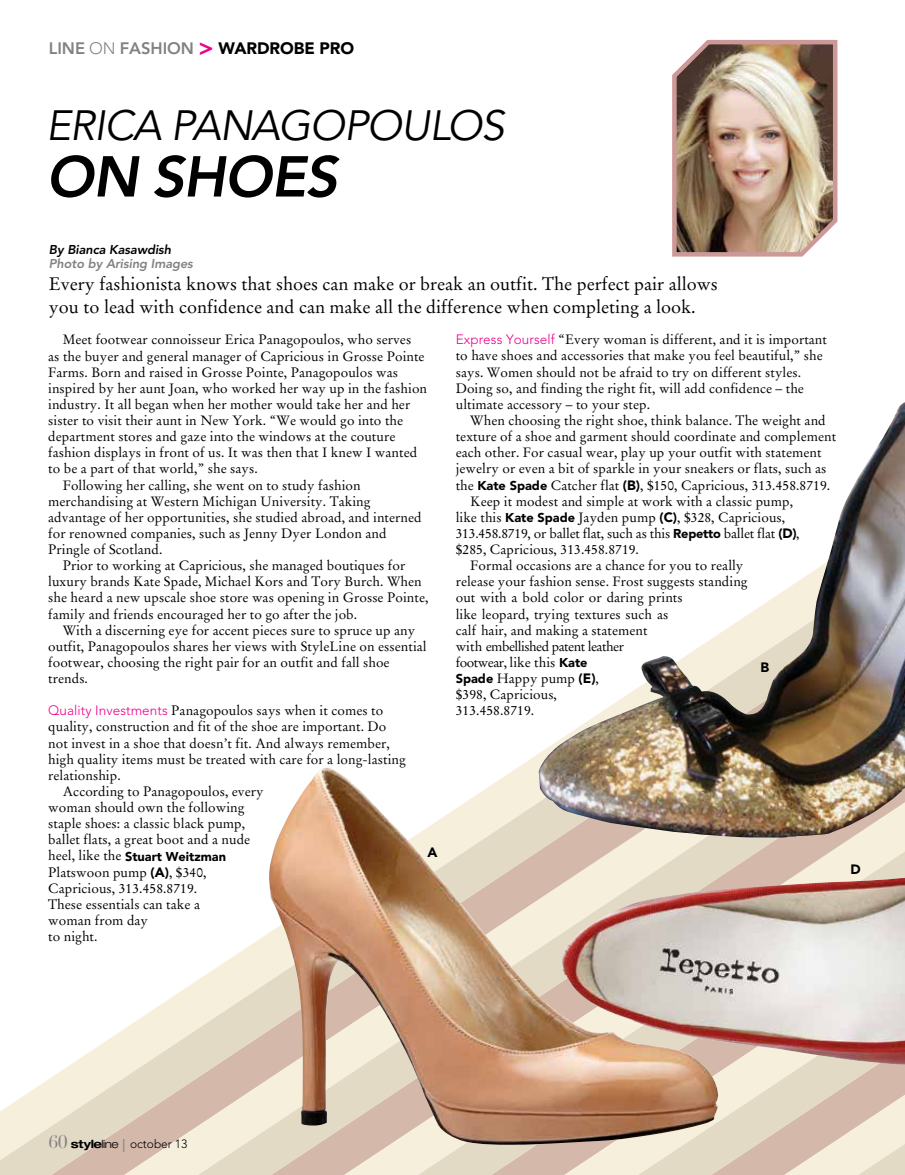
<style>
.page{position:relative;width:905px;height:1175px;background:#fff}
.page>*{position:absolute;margin:0;border:0;box-sizing:border-box;transform-origin:0 0}
.t1{font:italic 800 57px "Avenir LT Pro";letter-spacing:-.015em;color:#000}
.t2{font:italic 42px "Avenir LT Pro";letter-spacing:-.03em;color:#000}
.t3{font:18px/22.5px "Stempel Garamond LT Std";color:#000}
.t4{font:800 16.5px "Avenir LT Pro";letter-spacing:-.005em;color:#808285}
.t5{font:13.5px/16px "Stempel Garamond LT Std";letter-spacing:.005em;color:#000}
.t6{font:13.5px "Stempel Garamond LT Std";letter-spacing:-.015em;color:#000}
.t7{font:13.5px "Stempel Garamond LT Std";letter-spacing:-.035em;color:#000}
.t8{font:900 13.5px "Avenir LT Pro";color:#000}
.t9{font:900 12.75px "Avenir LT Pro";color:#000}
.t10{font:italic 800 12.75px "Avenir LT Pro";letter-spacing:-.005em;color:#808285}
.t11{font:italic 800 12.75px "Avenir LT Pro";letter-spacing:-.005em;color:#000}
.t12{font:300 12px "Avenir LT Pro";letter-spacing:-.005em;color:#000}
.s1{font-weight:300}
.s2{font-size:24px;color:#ec008c}
.s3{font-weight:900;color:#000}
.s4{font-family:"Avenir LT Pro";font-weight:300;color:#ec008c}
.s5{font-family:"Stempel Garamond LT Std";font-weight:400;font-size:13.5px}
.s6{font-family:"Avenir LT Pro";font-weight:900}
.s7{font-family:"Avenir LT Pro";font-weight:900;font-size:12.75px}
.s8{font-family:"Didot LT Std";font-weight:400;font-size:18px;color:#808285}
.s9{font-family:"Helvetica Neue LT Pro";font-weight:700;font-stretch:expanded;font-size:11.25px}
.s10{font-family:"Helvetica Neue LT Pro";font-stretch:expanded;font-size:11.25px}
.s11{font-size:17.25px;color:#808285}
</style>
<div class="page">
<svg style="left:0;top:1066px;width:69px;height:108px"></svg>
<svg style="left:69px;top:1017px;width:73px;height:157px"></svg>
<svg style="left:142px;top:969px;width:73px;height:205px"></svg>
<svg style="left:215px;top:934px;width:74px;height:240px"></svg>
<svg style="left:362px;top:1145px;width:73px;height:29px;fill:#f5efdc"></svg>
<svg style="left:435px;top:1145px;width:74px;height:29px;fill:#e3dac5"></svg>
<svg style="left:509px;top:754px;width:73px;height:420px;fill:#d4b9ab"></svg>
<svg style="left:582px;top:1145px;width:73px;height:29px;fill:#f5efdc"></svg>
<svg style="left:729px;top:837px;width:73px;height:337px"></svg>
<svg style="left:802px;top:837px;width:73px;height:337px"></svg>
<svg style="left:875px;top:837px;width:29px;height:337px"></svg>
<img style="left:538px;top:402px;width:366px;height:435px">
<img style="left:268px;top:767px;width:450px;height:378px">
<img style="left:672px;top:39px;width:166px;height:218px">
<img style="left:561px;top:877px;width:343px;height:187px">
<p class="t4" style="left:49px;top:38px;width:306px">LINE <span class="s1">ON</span> FASHION <span class="s2">&gt;</span> <span class="s3">WARDROBE PRO</span></p>
<h2 class="t2" style="left:46px;top:100px;width:460px">ERICA PANAGOPOULOS</h2>
<h1 class="t1" style="left:46px;top:143px;width:293px">ON SHOES</h1>
<p class="t11" style="left:49px;top:241px;width:124px">By Bianca Kasawdish</p>
<p class="t10" style="left:49px;top:255px;width:145px">Photo by Arising Images</p>
<h3 class="t3" style="left:49px;top:273px;width:670px">Every fashionista knows that shoes can make or break an outfit. The perfect pair allows you to lead with confidence and can make all the difference when completing a look.</h3>
<p class="t5" style="left:63px;top:332px;width:350px">Meet footwear connoisseur Erica Panagopoulos, who serves</p>
<p class="t5" style="left:48px;top:348px;width:378px">as the buyer and general manager of Capricious in Grosse Pointe</p>
<p class="t5" style="left:48px;top:364px;width:351px">Farms. Born and raised in Grosse Pointe, Panagopoulos was</p>
<p class="t5" style="left:48px;top:380px;width:380px">inspired by her aunt Joan, who worked her way up in the fashion</p>
<p class="t5" style="left:48px;top:396px;width:363px">industry. It all began when her mother would take her and her</p>
<p class="t5" style="left:48px;top:412px;width:356px">sister to visit their aunt in New York. “We would go into the</p>
<p class="t5" style="left:48px;top:428px;width:348px">department stores and gaze into the windows at the couture</p>
<p class="t5" style="left:48px;top:445px;width:370px">fashion displays in front of us. It was then that I knew I wanted</p>
<p class="t5" style="left:48px;top:461px;width:211px">to be a part of that world,” she says.</p>
<p class="t5" style="left:63px;top:477px;width:299px">Following her calling, she went on to study fashion</p>
<p class="t5" style="left:48px;top:493px;width:324px">merchandising at Western Michigan University. Taking</p>
<p class="t5" style="left:48px;top:509px;width:375px">advantage of her opportunities, she studied abroad, and interned</p>
<p class="t5" style="left:48px;top:525px;width:340px">for renowned companies, such as Jenny Dyer London and</p>
<p class="t5" style="left:48px;top:541px;width:116px">Pringle of Scotland.</p>
<p class="t5" style="left:63px;top:557px;width:344px">Prior to working at Capricious, she managed boutiques for</p>
<p class="t5" style="left:48px;top:573px;width:375px">luxury brands Kate Spade, Michael Kors and Tory Burch. When</p>
<p class="t5" style="left:48px;top:590px;width:382px">she heard a new upscale shoe store was opening in Grosse Pointe,</p>
<p class="t5" style="left:48px;top:606px;width:310px">family and friends encouraged her to go after the job.</p>
<p class="t5" style="left:63px;top:622px;width:354px">With a discerning eye for accent pieces sure to spruce up any</p>
<p class="t5" style="left:48px;top:638px;width:380px">outfit, Panagopoulos shares her views with StyleLine on essential</p>
<p class="t5" style="left:48px;top:654px;width:343px">footwear, choosing the right pair for an outfit and fall shoe</p>
<p class="t5" style="left:48px;top:670px;width:41px">trends.</p>
<p class="t5" style="left:48px;top:702px;width:336px"><span class="s4">Quality Investments</span> Panagopoulos says when it comes to</p>
<p class="t5" style="left:48px;top:719px;width:340px">quality, construction and fit of the shoe are important. Do</p>
<p class="t5" style="left:48px;top:735px;width:343px">not invest in a shoe that doesn’t fit. And always remember,</p>
<p class="t5" style="left:48px;top:751px;width:359px">high quality items must be treated with care for a long-lasting</p>
<p class="t5" style="left:48px;top:767px;width:74px">relationship.</p>
<p class="t5" style="left:63px;top:783px;width:202px">According to Panagopoulos, every</p>
<p class="t5" style="left:48px;top:799px;width:198px">woman should own the following</p>
<p class="t5" style="left:48px;top:815px;width:198px">staple shoes: a classic black pump,</p>
<p class="t5" style="left:48px;top:831px;width:203px">ballet flats, a great boot and a nude</p>
<p class="t9" style="left:48px;top:848px;width:179px"><span class="s5">heel, like the</span> Stuart Weitzman</p>
<p class="t5" style="left:48px;top:864px;width:160px">Platswoon pump <span class="s6">(A)</span>, $340,<br>Capricious, 313.458.8719.<br>These essentials can take a woman from day<br>to night.</p>
<p class="t8" style="left:427px;top:844px;width:12px">A</p>
<p class="t5" style="left:456px;top:332px;width:373px"><span class="s4">Express Yourself</span> “Every woman is different, and it is important to have shoes and accessories that make you feel beautiful,” she says. Women should not be afraid to try on different styles.<br>Doing so, and finding the right fit, will add confidence – the ultimate accessory – to your step.</p>
<p class="t5" style="left:470px;top:412px;width:357px">When choosing the right shoe, think balance. The weight and</p>
<p class="t5" style="left:456px;top:428px;width:382px">texture of a shoe and garment should coordinate and complement</p>
<p class="t5" style="left:456px;top:444px;width:367px">each other. For casual wear, play up your outfit with statement</p>
<p class="t5" style="left:456px;top:461px;width:372px">jewelry or even a bit of sparkle in your sneakers or flats, such as</p>
<p class="t5" style="left:456px;top:477px;width:376px">the <span class="s7">Kate Spade</span> Catcher flat <span class="s6">(B)</span>, $150, Capricious, 313.458.8719.</p>
<p class="t5" style="left:470px;top:493px;width:324px">Keep it modest and simple at work with a classic pump,</p>
<p class="t5" style="left:456px;top:509px;width:331px">like this <span class="s7">Kate Spade</span> Jayden pump <span class="s6">(C)</span>, $328, Capricious,</p>
<p class="t6" style="left:456px;top:525px;width:345px">313.458.8719, or ballet flat, such as this <span class="s7">Repetto</span> ballet flat <span class="s6">(D)</span>,</p>
<p class="t5" style="left:456px;top:541px;width:185px">$285, Capricious, 313.458.8719.</p>
<p class="t5" style="left:470px;top:557px;width:275px">Formal occasions are a chance for you to really</p>
<p class="t5" style="left:456px;top:574px;width:293px">release your fashion sense. Frost suggests standing</p>
<p class="t5" style="left:456px;top:590px;width:228px">out with a bold color or daring prints</p>
<p class="t5" style="left:456px;top:606px;width:214px">like leopard, trying textures such as</p>
<p class="t5" style="left:456px;top:622px;width:193px">calf hair, and making a statement</p>
<p class="t7" style="left:456px;top:638px;width:170px">with embellished patent leather</p>
<p class="t7" style="left:456px;top:654px;width:133px">footwear, like this <span class="s7">Kate</span></p>
<p class="t5" style="left:456px;top:670px;width:145px"><span class="s7">Spade</span> Happy pump <span class="s6">(E)</span>,</p>
<p class="t5" style="left:456px;top:686px;width:103px">$398, Capricious,</p>
<p class="t5" style="left:456px;top:703px;width:80px">313.458.8719.</p>
<p class="t8" style="left:760px;top:658px;width:10px">B</p>
<p class="t8" style="left:850px;top:861px;width:12px">D</p>
<p class="t12" style="left:49px;top:1136px;width:140px"><span class="s8">60</span> <span class="s9">style</span><span class="s10">line</span> <span class="s11">l</span> october 13</p>
</div>
